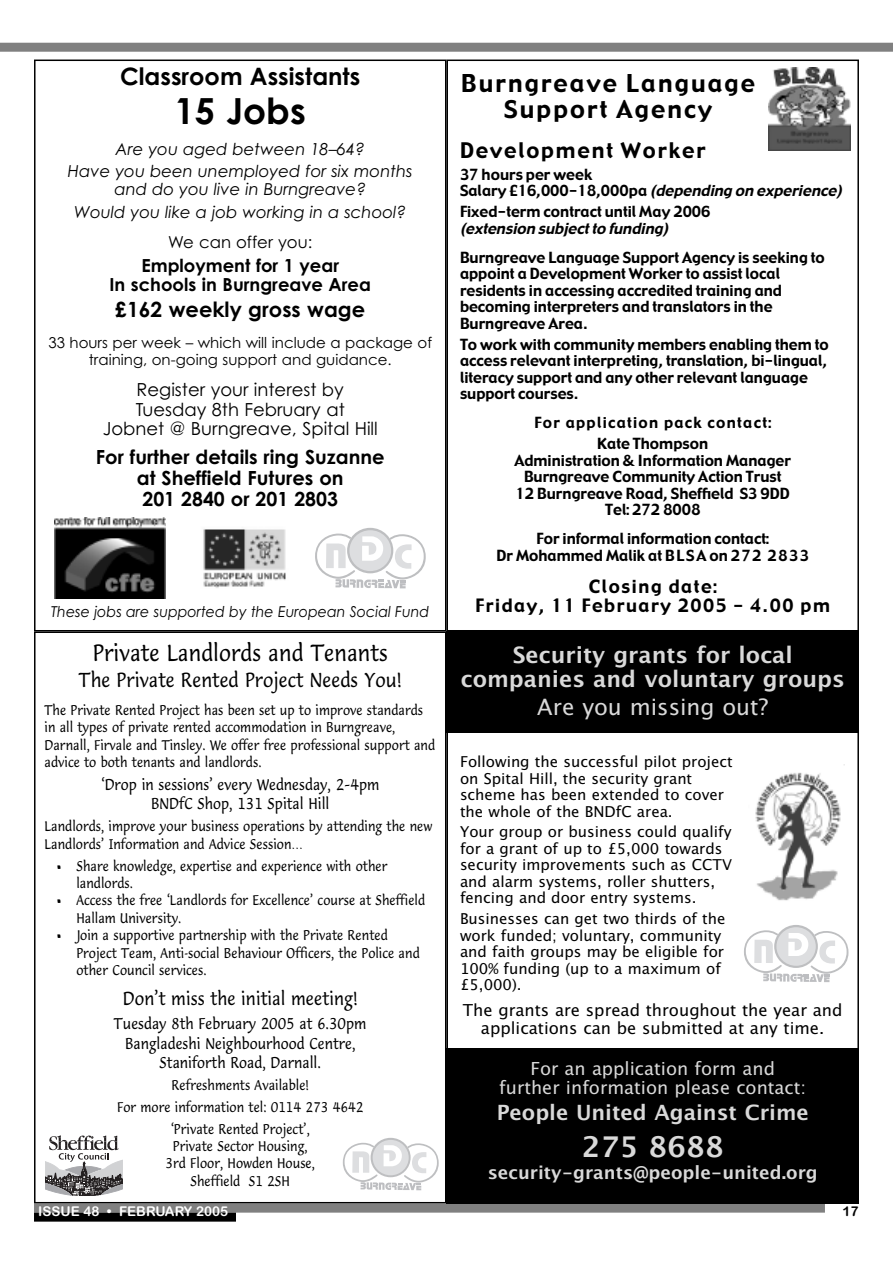
<style>
.page{position:relative;width:893px;height:1263px;background:#fff}
.page>*{position:absolute;margin:0;border:0;box-sizing:border-box;transform-origin:0 0}
.t1{font:700 36px "Century Gothic";color:#000}
.t2{font:700 28.5px "Lucida Grande";color:#d9d9d9}
.t3{font:24px/25.5px "Gadget";letter-spacing:.09em;color:#000;text-align:center}
.t4{font:700 24px "Century Gothic";color:#000}
.t5{font:700 22.5px/24px "Lucida Grande";color:#d9d9d9;text-align:center}
.t6{font:22.5px "Lucida Casual";color:#000;scale:.85 1}
.t7{font:22.5px "Lucida Grande";color:#d9d9d9}
.t8{font:700 21px "Lucida Grande";color:#d9d9d9}
.t9{font:700 21px "Century Gothic";color:#000}
.t10{font:21px "Gadget";letter-spacing:.09em;color:#000}
.t11{font:700 19.5px/21px "Century Gothic";color:#000;text-align:center}
.t12{font:19.5px "Lucida Casual";color:#000;scale:.85 1}
.t13{font:18px/19.5px "Century Gothic";color:#000;text-align:center}
.t14{font:18px/19.5px "Lucida Grande";color:#d9d9d9;text-align:center}
.t15{font:700 18px/19.5px "Century Gothic";color:#000;text-align:center}
.t16{font:18px/19.5px "Gadget";letter-spacing:.085em;color:#000;text-align:center}
.t17{font:700 18px "Lucida Grande";color:#d9d9d9}
.t18{font:18px "Lucida Casual";color:#000;scale:.85 1}
.t19{font:italic 16.5px/22.2px "Century Gothic";color:#000;text-align:center}
.t20{font:16.5px/18px "Lucida Grande";color:#000;text-align:center}
.t21{font:16.5px "Century Gothic";color:#000}
.t22{font:15px/16.5px "Gadget";color:#000}
.t23{font:15px/16.5px "Lucida Grande";color:#000}
.t24{font:15px/19.2px "Lucida Casual";color:#000;text-align:center;scale:.85 1}
.t25{font:15px/16.5px "Century Gothic";color:#000;text-align:center}
.t26{font:italic 15px "Century Gothic";color:#000;scale:.95 1}
.t27{font:15px/20.7px "Gadget";letter-spacing:.085em;color:#000;text-align:center}
.t28{font:italic 15px "Gadget";color:#000}
.t29{font:13.5px/17.4px "Lucida Casual";color:#000;scale:.85 1}
.t30{font:13.5px "Arial Rounded MT Bold";color:#fff}
.t31{font:13.5px "Arial Rounded MT Bold";color:#000}
.s1{font-style:italic}
</style>
<div class="page">
<div style="left:34px;top:1203px;width:791px;height:9px;background:#808080"></div>
<div style="left:34px;top:1212px;width:202px;height:9px;background:#000"></div>
<div style="left:0;top:43px;width:893px;height:9px;background:#808080"></div>
<div style="left:446px;top:1048px;width:413px;height:155px;background:#000"></div>
<div style="left:446px;top:632px;width:413px;height:101px;background:#000"></div>
<div style="left:34px;top:631px;width:412px;height:572px;border:2px solid #000"></div>
<div style="left:446px;top:60px;width:413px;height:571px;border:2px solid #000"></div>
<div style="left:34px;top:60px;width:412px;height:571px;border:2px solid #000"></div>
<div style="left:347px;top:528px;width:46px;height:45px;background:#bebfc1;border-radius:50%"></div>
<div style="left:349px;top:530px;width:42px;height:41px;background:#dddee0;border-radius:50%"></div>
<svg style="left:315px;top:534px;width:111px;height:54px"></svg>
<img style="left:55px;top:518px;width:110px;height:80px">
<img style="left:203px;top:529px;width:83px;height:59px">
<img style="left:768px;top:67px;width:82px;height:84px">
<svg style="left:371px;top:1138px;width:40px;height:39px"></svg>
<div style="left:373px;top:1140px;width:36px;height:35px;background:#dddee0;border-radius:50%"></div>
<svg style="left:343px;top:1143px;width:96px;height:47px"></svg>
<svg style="left:45px;top:1135px;width:77px;height:61px"></svg>
<div style="left:446px;top:631px;width:413px;height:572px;border:2px solid #000"></div>
<div style="left:774px;top:925px;width:44px;height:43px;background:#bebfc1;border-radius:50%"></div>
<div style="left:776px;top:927px;width:40px;height:39px;background:#dddee0;border-radius:50%"></div>
<svg style="left:744px;top:930px;width:104px;height:52px"></svg>
<img style="left:755px;top:772px;width:86px;height:129px">
<h3 class="t4" style="left:120px;top:63px;width:242px">Classroom Assistants</h3>
<h1 class="t1" style="left:175px;top:90px;width:133px">15 Jobs</h1>
<p class="t19" style="left:68px;top:138px;width:346px">Are you aged between 18–64?<br>Have you been unemployed for six months</p>
<p class="t19" style="left:74px;top:179px;width:334px">and do you live in Burngreave?<br>Would you like a job working in a school?</p>
<p class="t21" style="left:168px;top:233px;width:146px">We can offer you:</p>
<h3 class="t15" style="left:109px;top:256px;width:263px">Employment for 1 year<br>In schools in Burngreave Area</h3>
<h3 class="t9" style="left:115px;top:298px;width:251px">£162 weekly gross wage</h3>
<p class="t25" style="left:48px;top:335px;width:385px">33 hours per week – which will include a package of training, on-going support and guidance.</p>
<h3 class="t13" style="left:103px;top:380px;width:277px">Register your interest by<br>Tuesday 8th February at<br>Jobnet @ Burngreave, Spital Hill</h3>
<h3 class="t11" style="left:96px;top:447px;width:290px">For further details ring Suzanne at Sheffield Futures on<br>201 2840 or 201 2803</h3>
<p class="t26" style="left:51px;top:603px;width:399px">These jobs are supported by the European Social Fund</p>
<h3 class="t6" style="left:93px;top:640px;width:349px">Private Landlords and Tenants</h3>
<h3 class="t12" style="left:79px;top:669px;width:381px">The Private Rented Project Needs You!</h3>
<p class="t29" style="left:45px;top:701px;width:461px">The Private Rented Project has been set up to improve standards in all types of private rented accommodation in Burngreave, Darnall, Firvale and Tinsley. We offer free professional support and advice to both tenants and landlords.</p>
<p class="t24" style="left:101px;top:775px;width:329px">‘Drop in sessions’ every Wednesday, 2–4pm<br>BNDfC Shop, 131 Spital Hill</p>
<p class="t29" style="left:45px;top:818px;width:458px">Landlords, improve your business operations by attending the new<br>Landlords’ Information and Advice Session…</p>
<p class="t29" style="left:76px;top:857px;width:367px;text-indent:-21px">• Share knowledge, expertise and experience with other landlords.</p>
<p class="t29" style="left:76px;top:892px;width:412px;text-indent:-21px">• Access the free ‘Landlords for Excellence’ course at Sheffield<br>Hallam University.</p>
<p class="t29" style="left:76px;top:927px;width:405px;text-indent:-21px">• Join a supportive partnership with the Private Rented<br>Project Team, Anti-social Behaviour Officers, the Police and other Council services.</p>
<h3 class="t18" style="left:123px;top:988px;width:278px">Don’t miss the initial meeting!</h3>
<p class="t24" style="left:114px;top:1015px;width:299px">Tuesday 8th February 2005 at 6.30pm<br>Bangladeshi Neighbourhood Centre,<br>Staniforth Road, Darnall.</p>
<p class="t29" style="left:117px;top:1074px;width:291px;line-height:21.8px;text-align:center">Refreshments Available!<br>For more information tel: 0114 273 4642 ‘Private Rented Project’,</p>
<p class="t29" style="left:166px;top:1137px;width:177px;text-align:center">Private Sector Housing,<br>3rd Floor, Howden House,<br>Sheffield S1 2SH</p>
<h3 class="t3" style="left:461px;top:71px;width:295px">Burngreave Language<br>Support Agency</h3>
<h3 class="t10" style="left:460px;top:138px;width:247px">Development Worker</h3>
<p class="t22" style="left:460px;top:166px;width:388px">37 hours per week<br>Salary £16,000-18,000pa <span class="s1">(depending on experience)</span></p>
<p class="t22" style="left:460px;top:204px;width:252px">Fixed-term contract until May 2006</p>
<p class="t28" style="left:460px;top:220px;width:214px">(extension subjectto funding)</p>
<p class="t22" style="left:460px;top:249px;width:366px">Burngreave Language Support Agency is seeking to appoint a Development Worker to assist local residents in accessing accredited training and becoming interpreters and translators in the Burngreave Area.</p>
<p class="t22" style="left:460px;top:336px;width:370px">To work with community members enabling them to access relevant interpreting, translation, bi-lingual, literacy support and any other relevant language support courses.</p>
<p class="t27" style="left:534px;top:413px;width:238px">For application pack contact:<br>Kate Thompson</p>
<p class="t22" style="left:514px;top:452px;width:278px;text-align:center">Administration &amp; Information Manager<br>Burngreave Community Action Trust<br>12 Burngreave Road, Sheffield S3 9DD<br>Tel: 272 8008</p>
<p class="t22" style="left:496px;top:531px;width:314px;text-align:center">For informal information contact:<br>Dr Mohammed Malik at BLSA on 272 2833</p>
<h3 class="t16" style="left:476px;top:577px;width:356px">Closing date:<br>Friday, 11 February 2005 – 4.00 pm</h3>
<h3 class="t5" style="left:461px;top:643px;width:385px">Security grants for local companies and voluntary groups</h3>
<h3 class="t7" style="left:537px;top:694px;width:232px">Are you missing out?</h3>
<p class="t23" style="left:460px;top:754px;width:274px">Following the successful pilot project on Spital Hill, the security grant scheme has been extended to cover the whole of the BNDfC area.</p>
<p class="t23" style="left:460px;top:824px;width:273px">Your group or business could qualify for a grant of up to £5,000 towards security improvements such as CCTV and alarm systems, roller shutters, fencing and door entry systems.</p>
<p class="t23" style="left:460px;top:911px;width:267px">Businesses can get two thirds of the work funded; voluntary, community and faith groups may be eligible for<br>100% funding (up to a maximum of £5,000).</p>
<p class="t20" style="left:463px;top:1001px;width:381px">The grants are spread throughout the year and applications can be submitted at any time.</p>
<h3 class="t14" style="left:499px;top:1059px;width:308px">For an application form and further information please contact:</h3>
<h3 class="t8" style="left:497px;top:1101px;width:313px">People United Against Crime</h3>
<h2 class="t2" style="left:582px;top:1131px;width:144px">275 8688</h2>
<h3 class="t17" style="left:488px;top:1162px;width:331px">security-grants@people-united.org</h3>
<p class="t30" style="left:38px;top:1203px;width:191px">ISSUE 48 • FEBRUARY 2005</p>
<p class="t31" style="left:842px;top:1203px;width:18px">17</p>
</div>
